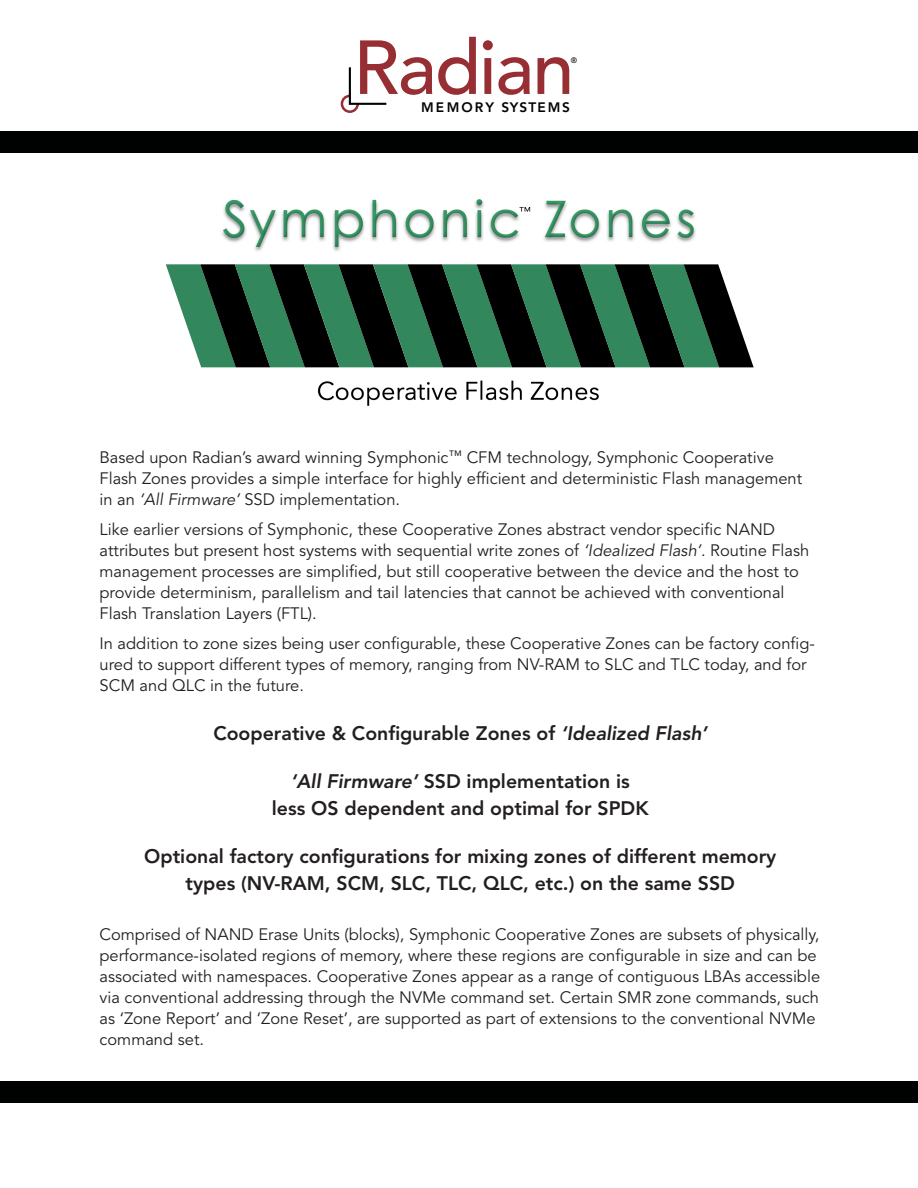
<style>
.page{position:relative;width:918px;height:1188px;background:#fff}
.page>*{position:absolute;margin:0;border:0;box-sizing:border-box;transform-origin:0 0}
.t1{font:500 75.6px "Avenir";letter-spacing:-.025em;color:#962e33}
.t2{font:800 19.5px/27px "Avenir";color:#231f20;text-align:center}
.t3{font:16.5px/21px "Avenir";color:#231f20}
.t4{font:800 13.65px "Avenir";letter-spacing:.09em;color:#040101}
.t5{font:800 13.65px "Avenir";letter-spacing:.135em;color:#040101}
.t6{font:500 7.8px "Avenir";color:#000101}
.s1{font-style:italic}
</style>
<div class="page">
<img style="left:165px;top:199px;width:589px;height:207px">
<svg style="left:166px;top:264px;width:588px;height:103px;background:#28503c"></svg>
<div style="left:0;top:1081px;width:918px;height:22px;background:#000101"></div>
<div style="left:0;top:131px;width:918px;height:22px;background:#000101"></div>
<svg style="left:341px;top:67px;width:46px;height:46px"></svg>
<h1 class="t1" style="left:353px;top:24px;width:223px">Radian</h1>
<p class="t5" style="left:421px;top:100px;width:74px">MEMORY</p>
<p class="t4" style="left:501px;top:100px;width:70px">SYSTEMS</p>
<p class="t6" style="left:571px;top:56px;width:8px">®</p>
<p class="t3" style="left:100px;top:447px;width:704px">Based upon Radian’s award winning Symphonic<sup>™</sup> CFM technology, Symphonic Cooperative<br>Flash Zones provides a simple interface for highly efficient and deterministic Flash management in an <span class="s1">‘All Firmware’</span> SSD implementation.</p>
<p class="t3" style="left:100px;top:519px;width:711px">Like earlier versions of Symphonic, these Cooperative Zones abstract vendor specific NAND attributes but present host systems with sequential write zones of <span class="s1">‘Idealized Flash’</span>. Routine Flash management processes are simplified, but still cooperative between the device and the host to provide determinism, parallelism and tail latencies that cannot be achieved with conventional Flash Translation Layers (FTL).</p>
<p class="t3" style="left:100px;top:633px;width:717px">In addition to zone sizes being user configurable, these Cooperative Zones can be factory config&shy;ured to support different types of memory, ranging from NV-RAM to SLC and TLC today, and for<br>SCM and QLC in the future.</p>
<p class="t2" style="left:213px;top:719px;width:495px">Cooperative &amp; Configurable Zones of <span class="s1">‘Idealized Flash’</span></p>
<p class="t2" style="left:272px;top:767px;width:378px"><span class="s1">‘All Firmware’</span> SSD implementation is less OS dependent and optimal for SPDK</p>
<p class="t2" style="left:144px;top:842px;width:634px">Optional factory configurations for mixing zones of different memory types (NV-RAM, SCM, SLC, TLC, QLC, etc.) on the same SSD</p>
<p class="t3" style="left:100px;top:924px;width:722px">Comprised of NAND Erase Units (blocks), Symphonic Cooperative Zones are subsets of physically, performance-isolated regions of memory, where these regions are configurable in size and can be associated with namespaces. Cooperative Zones appear as a range of contiguous LBAs accessible via conventional addressing through the NVMe command set. Certain SMR zone commands, such as ‘Zone Report’ and ‘Zone Reset’, are supported as part of extensions to the conventional NVMe command set.</p>
</div>
